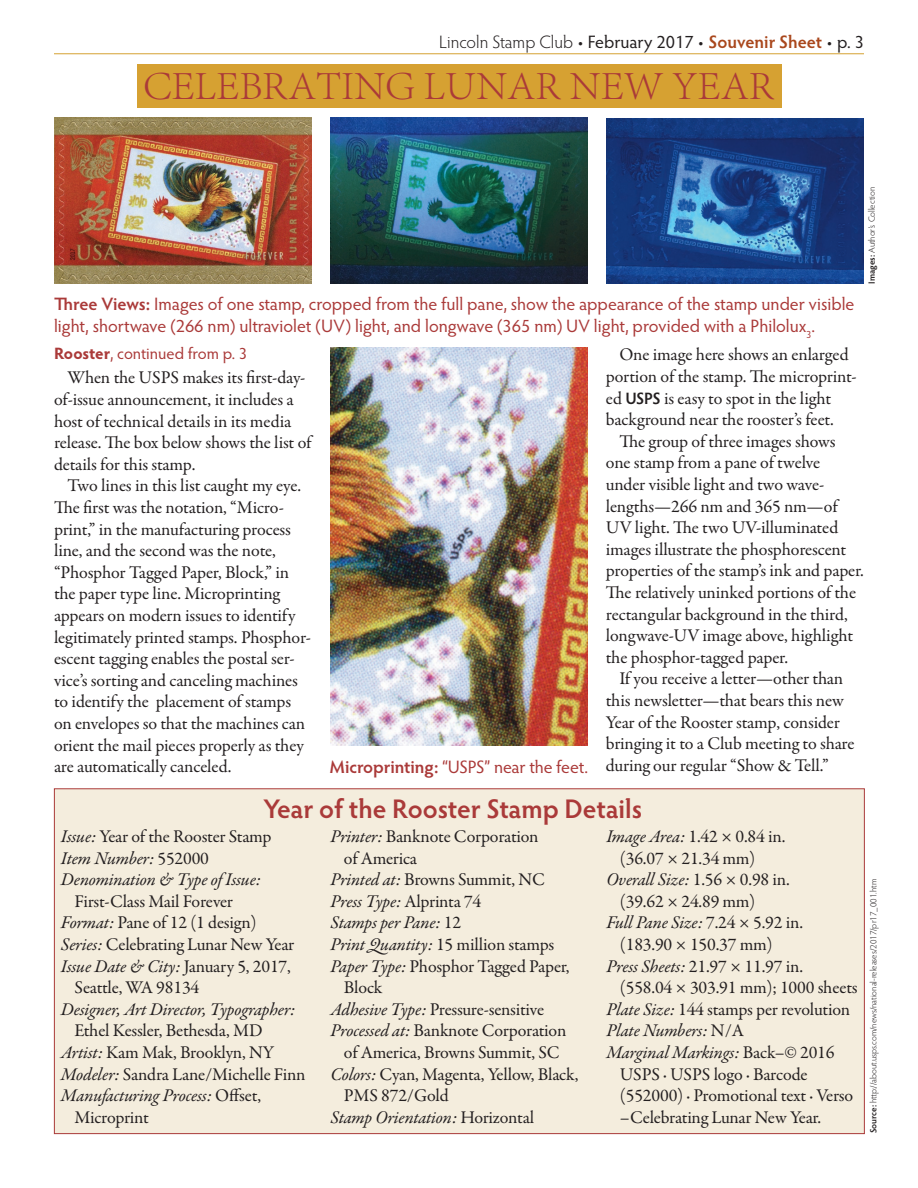
<style>
.page{position:relative;width:918px;height:1188px;background:#fff}
.page>*{position:absolute;margin:0;border:0;box-sizing:border-box;transform-origin:0 0}
.t1{font:300 41.25px "Adobe Song Std";letter-spacing:-.005em;color:#aa3a39}
.t2{font:600 27px "Hypatia Sans Pro";letter-spacing:-.015em;color:#aa3a39}
.t3{font:18px/21.6px "Garamond Premr Pro";letter-spacing:-.01em;color:#231f20}
.t4{font:italic 18px/21.6px "Garamond Premr Pro";letter-spacing:-.01em;color:#231f20}
.t5{font:18px/21.6px "Hypatia Sans Pro";color:#aa3a39}
.t6{font:18px "Hypatia Sans Pro";color:#231f20}
.t7{font:16.5px "Hypatia Sans Pro";color:#aa3a39}
.t8{font:300 9px "Hypatia Sans Pro";color:#231f20}
.s1{font-weight:300}
.s2{font-weight:600;color:#a9471c}
.s3{font-weight:600}
.s4{font-family:"Hypatia Sans Pro";font-weight:600;font-size:16.5px}
.s5{font-family:"Hypatia Sans Pro";font-weight:600;color:#aa3a39}
.s6{font-family:"Hypatia Sans Pro";color:#aa3a39}
.s7{font-weight:700}
.s8{font-style:normal}
.s9{font-style:italic}
</style>
<div class="page">
<hr style="left:54px;top:53px;width:810px;height:1px;background:#d6a132">
<div style="left:54px;top:789px;width:810px;height:345px;background:#f4eddd"></div>
<div style="left:137px;top:64px;width:644px;height:44px;background:#d6a132"></div>
<img style="left:330px;top:347px;width:258px;height:398px">
<img style="left:54px;top:118px;width:258px;height:166px">
<img style="left:606px;top:118px;width:258px;height:166px">
<img style="left:330px;top:118px;width:258px;height:166px">
<p class="t6" style="left:439px;top:30px;width:426px"><span class="s1">Lincoln Stamp Club</span> • February 2017 • <span class="s2">Souvenir Sheet</span> • p. 3</p>
<h1 class="t1" style="left:143px;top:62px;width:633px">CELEBRATING LUNAR NEW YEAR</h1>
<p class="t8" style="left:866px;top:284px;width:98px;rotate:-90deg"><span class="s3">Images:</span> Author’s Collection</p>
<p class="t5" style="left:54px;top:293px;width:802px"><span class="s3">Three Views:</span> Images of one stamp, cropped from the full pane, show the appearance of the stamp under visible light, shortwave (266 nm) ultraviolet (UV) light, and longwave (365 nm) UV light, provided with a Philolux<sub>3</sub>.</p>
<p class="t3" style="left:606px;top:344px;width:252px;text-indent:14px">One image here shows an enlarged portion of the stamp. The microprint&shy;ed <span class="s4">USPS</span> is easy to spot in the light background near the rooster’s feet.</p>
<p class="t3" style="left:606px;top:431px;width:259px;text-indent:14px">The group of three images shows one stamp from a pane of twelve under visible light and two wave&shy;lengths—266 nm and 365 nm—of UV light. The two UV-illuminated images illustrate the phosphorescent properties of the stamp’s ink and paper.<br>The relatively uninked portions of the rectangular background in the third, longwave-UV image above, highlight the phosphor-tagged paper.</p>
<p class="t3" style="left:619px;top:668px;width:225px">If you receive a letter—other than</p>
<p class="t3" style="left:606px;top:690px;width:240px">this newsletter—that bears this new</p>
<p class="t3" style="left:606px;top:711px;width:235px">Year of the Rooster stamp, consider</p>
<p class="t3" style="left:606px;top:733px;width:250px">bringing it to a Club meeting to share</p>
<p class="t3" style="left:330px;top:755px;width:500px"><span class="s5">Microprinting:</span> <span class="s6">“USPS” near the feet.</span> during our regular “Show &amp; Tell.”</p>
<p class="t7" style="left:54px;top:343px;width:195px"><span class="s7">Rooster</span>, continued from p. 3</p>
<p class="t3" style="left:54px;top:367px;width:259px;text-indent:14px">When the USPS makes its first-day&shy;of-issue announcement, it includes a host of technical details in its media release. The box below shows the list of details for this stamp.</p>
<p class="t3" style="left:54px;top:475px;width:257px;text-indent:14px">Two lines in this list caught my eye.<br>The first was the notation, “Micro&shy;print,” in the manufacturing process line, and the second was the note, “Phosphor Tagged Paper, Block,” in the paper type line. Microprinting appears on modern issues to identify legitimately printed stamps. Phosphor&shy;escent tagging enables the postal ser&shy;vice’s sorting and canceling machines to identify the placement of stamps on envelopes so that the machines can orient the mail pieces properly as they are automatically canceled.</p>
<h2 class="t2" style="left:263px;top:790px;width:380px">Year of the Rooster Stamp Details</h2>
<p class="t4" style="left:61px;top:827px;width:212px">Issue: <span class="s8">Year of the Rooster Stamp<br></span>Item Number: <span class="s8">552000<br></span>Denomination &amp; Type of Issue:</p>
<p class="t3" style="left:74px;top:891px;width:160px">First-Class Mail Forever</p>
<p class="t3" style="left:61px;top:912px;width:197px"><span class="s9">Format:</span> Pane of 12 (1 design)</p>
<p class="t3" style="left:61px;top:934px;width:235px"><span class="s9">Series:</span> Celebrating Lunar New Year</p>
<p class="t4" style="left:61px;top:956px;width:231px">Issue Date &amp; City: <span class="s8">January 5, 2017,</span></p>
<p class="t3" style="left:74px;top:977px;width:126px">Seattle, WA 98134</p>
<p class="t4" style="left:61px;top:999px;width:236px">Designer, Art Director, Typographer:</p>
<p class="t3" style="left:74px;top:1020px;width:190px">Ethel Kessler, Bethesda, MD</p>
<p class="t3" style="left:61px;top:1042px;width:215px"><span class="s9">Artist:</span> Kam Mak, Brooklyn, NY</p>
<p class="t3" style="left:61px;top:1064px;width:246px"><span class="s9">Modeler:</span> Sandra Lane/Michelle Finn</p>
<p class="t4" style="left:61px;top:1086px;width:202px">Manufacturing Process: <span class="s8">Offset,</span></p>
<p class="t3" style="left:74px;top:1107px;width:76px">Microprint</p>
<p class="t3" style="left:330px;top:826px;width:210px"><span class="s9">Printer:</span> Banknote Corporation</p>
<p class="t3" style="left:344px;top:848px;width:75px">of America</p>
<p class="t3" style="left:330px;top:869px;width:216px"><span class="s9">Printed at:</span> Browns Summit, NC</p>
<p class="t4" style="left:330px;top:891px;width:153px">Press Type: <span class="s8">Alprinta 74</span></p>
<p class="t4" style="left:330px;top:913px;width:132px">Stamps per Pane: <span class="s8">12</span></p>
<p class="t3" style="left:330px;top:934px;width:225px"><span class="s9">Print Quantity:</span> 15 million stamps</p>
<p class="t3" style="left:330px;top:956px;width:241px"><span class="s9">Paper Type:</span> Phosphor Tagged Paper,</p>
<p class="t3" style="left:344px;top:977px;width:40px">Block</p>
<p class="t3" style="left:330px;top:999px;width:215px"><span class="s9">Adhesive Type:</span> Pressure-sensitive</p>
<p class="t3" style="left:330px;top:1020px;width:238px"><span class="s9">Processed at:</span> Banknote Corporation</p>
<p class="t3" style="left:344px;top:1042px;width:217px">of America, Browns Summit, SC</p>
<p class="t3" style="left:330px;top:1064px;width:250px"><span class="s9">Colors:</span> Cyan, Magenta, Yellow, Black,</p>
<p class="t3" style="left:344px;top:1085px;width:106px">PMS 872/Gold</p>
<p class="t4" style="left:330px;top:1107px;width:205px">Stamp Orientation: <span class="s8">Horizontal</span></p>
<p class="t3" style="left:606px;top:826px;width:181px"><span class="s9">Image Area:</span> 1.42 × 0.84 in.</p>
<p class="t3" style="left:620px;top:848px;width:137px">(36.07 × 21.34 mm)</p>
<p class="t4" style="left:606px;top:870px;width:185px">Overall Size: <span class="s8">1.56 × 0.98 in.</span></p>
<p class="t3" style="left:620px;top:891px;width:137px">(39.62 × 24.89 mm)</p>
<p class="t4" style="left:606px;top:913px;width:198px">Full Pane Size: <span class="s8">7.24 × 5.92 in.</span></p>
<p class="t3" style="left:620px;top:934px;width:154px">(183.90 × 150.37 mm)</p>
<p class="t3" style="left:606px;top:956px;width:198px"><span class="s9">Press Sheets:</span> 21.97 × 11.97 in.</p>
<p class="t3" style="left:620px;top:977px;width:239px">(558.04 × 303.91 mm); 1000 sheets</p>
<p class="t3" style="left:606px;top:999px;width:245px"><span class="s9">Plate Size:</span> 144 stamps per revolution</p>
<p class="t4" style="left:606px;top:1021px;width:139px">Plate Numbers: <span class="s8">N/A</span></p>
<p class="t4" style="left:606px;top:1043px;width:230px">Marginal Markings: <span class="s8">Back–© 2016</span></p>
<p class="t3" style="left:620px;top:1064px;width:189px">USPS · USPS logo · Barcode</p>
<p class="t3" style="left:620px;top:1085px;width:235px">(552000) · Promotional text · Verso</p>
<p class="t3" style="left:620px;top:1107px;width:203px">–Celebrating Lunar New Year.</p>
<p class="t8" style="left:867px;top:1133px;width:256px;rotate:-90deg"><span class="s3">Source:</span> http://about.usps.com/news/national-releases/2017/pr17_001.htm</p>
</div>
